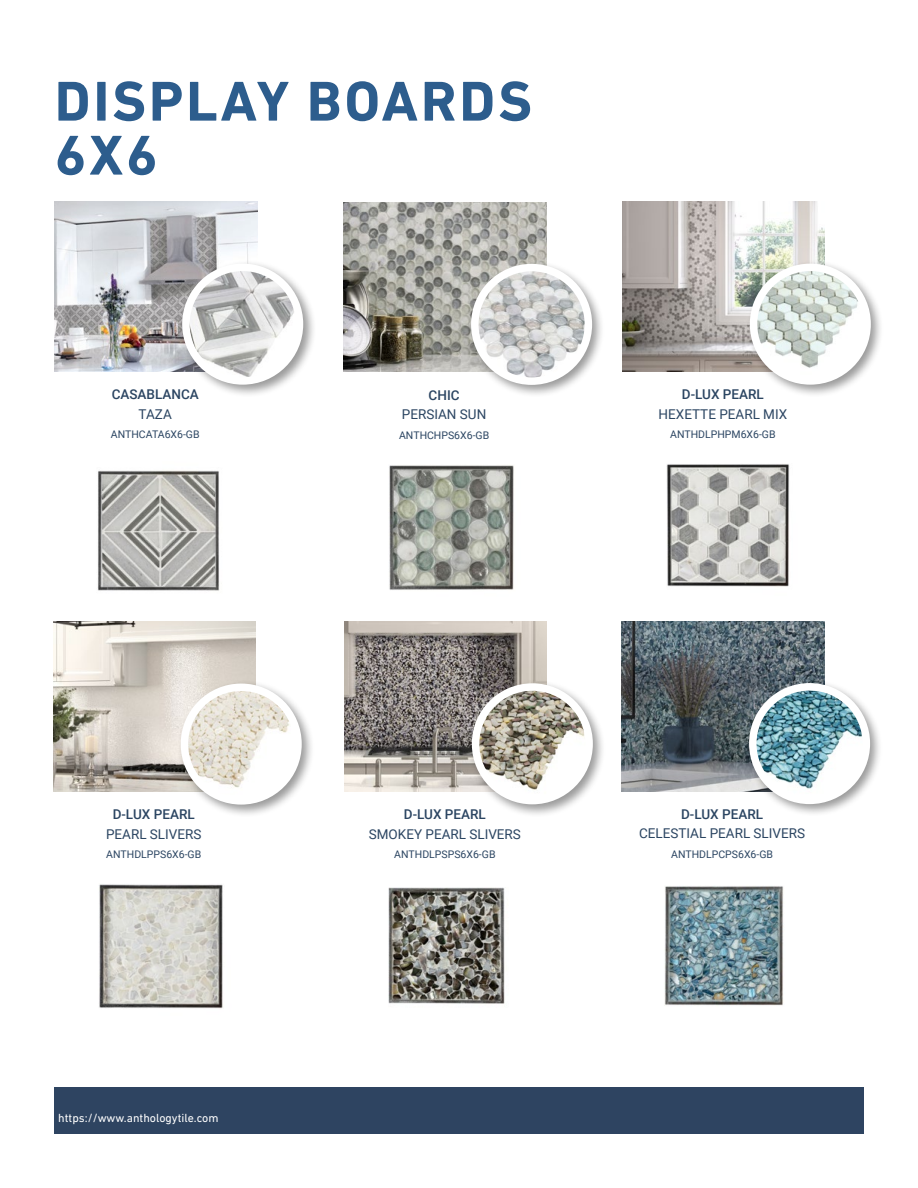
<style>
.page{position:relative;width:918px;height:1188px;background:#fff}
.page>*{position:absolute;margin:0;border:0;box-sizing:border-box;transform-origin:0 0}
.t1{font:700 57px/54px "DIN Next LT Pro";letter-spacing:.05em;color:#2d5d8d}
.t2{font:13.5px "Roboto";color:#2b4562}
.t3{font:500 13.5px "Roboto";color:#2b4562}
.t4{font:12px "DIN Next LT Pro";color:#fff}
.t5{font:10.5px "Roboto";color:#2b4562}
</style>
<div class="page">
<div style="left:54px;top:1088px;width:810px;height:46px;background:#2e4461"></div>
<img style="left:344px;top:202px;width:202px;height:170px">
<div style="left:467px;top:260px;width:138px;height:138px;background:#000;opacity:.4"></div>
<img style="left:475px;top:269px;width:112px;height:112px">
<div style="left:471px;top:264px;width:121px;height:121px;border:8px solid #fff;border-radius:50%"></div>
<img style="left:389px;top:465px;width:125px;height:125px">
<img style="left:344px;top:622px;width:203px;height:169px">
<div style="left:468px;top:679px;width:138px;height:138px;background:#000;opacity:.4"></div>
<img style="left:476px;top:687px;width:112px;height:112px">
<div style="left:472px;top:683px;width:121px;height:121px;border:8px solid #fff;border-radius:50%"></div>
<img style="left:622px;top:202px;width:203px;height:170px">
<div style="left:746px;top:260px;width:138px;height:138px;background:#000;opacity:.4"></div>
<img style="left:754px;top:267px;width:112px;height:112px">
<div style="left:750px;top:264px;width:121px;height:121px;border:8px solid #fff;border-radius:50%"></div>
<img style="left:622px;top:621px;width:202px;height:170px">
<div style="left:745px;top:679px;width:138px;height:138px;background:#000;opacity:.4"></div>
<img style="left:753px;top:687px;width:112px;height:112px">
<div style="left:749px;top:683px;width:121px;height:121px;border:8px solid #fff;border-radius:50%"></div>
<img style="left:53px;top:622px;width:203px;height:170px">
<div style="left:177px;top:680px;width:138px;height:138px;background:#000;opacity:.4"></div>
<img style="left:184px;top:687px;width:113px;height:112px">
<div style="left:181px;top:684px;width:121px;height:121px;border:8px solid #fff;border-radius:50%"></div>
<img style="left:666px;top:464px;width:124px;height:123px">
<img style="left:99px;top:884px;width:124px;height:125px">
<img style="left:388px;top:887px;width:117px;height:117px">
<img style="left:664px;top:886px;width:120px;height:120px">
<img style="left:55px;top:202px;width:202px;height:170px">
<div style="left:178px;top:260px;width:138px;height:138px;background:#000;opacity:.4"></div>
<img style="left:186px;top:267px;width:112px;height:112px">
<div style="left:182px;top:264px;width:121px;height:121px;border:8px solid #fff;border-radius:50%"></div>
<img style="left:97px;top:470px;width:123px;height:121px">
<h1 class="t1" style="left:55px;top:74px;width:479px">DISPLAY BOARDS<br>6X6</h1>
<p class="t3" style="left:112px;top:385px;width:89px">CASABLANCA</p>
<p class="t2" style="left:139px;top:405px;width:35px">TAZA</p>
<p class="t5" style="left:111px;top:427px;width:90px">ANTHCATA6X6-GB</p>
<p class="t3" style="left:429px;top:385px;width:33px">CHIC</p>
<p class="t2" style="left:402px;top:405px;width:86px">PERSIAN SUN</p>
<p class="t5" style="left:399px;top:428px;width:92px">ANTHCHPS6X6-GB</p>
<p class="t3" style="left:682px;top:385px;width:84px">D-LUX PEARL</p>
<p class="t2" style="left:659px;top:405px;width:130px">HEXETTE PEARL MIX</p>
<p class="t5" style="left:670px;top:427px;width:107px">ANTHDLPHPM6X6-GB</p>
<p class="t3" style="left:113px;top:805px;width:84px">D-LUX PEARL</p>
<p class="t2" style="left:106px;top:825px;width:97px">PEARL SLIVERS</p>
<p class="t5" style="left:106px;top:847px;width:97px">ANTHDLPPS6X6-GB</p>
<p class="t4" style="left:58px;top:1111px;width:162px">https://www.anthologytile.com</p>
<p class="t3" style="left:404px;top:805px;width:84px">D-LUX PEARL</p>
<p class="t2" style="left:369px;top:824px;width:154px">SMOKEY PEARL SLIVERS</p>
<p class="t5" style="left:394px;top:847px;width:103px">ANTHDLPSPS6X6-GB</p>
<p class="t3" style="left:681px;top:805px;width:84px">D-LUX PEARL</p>
<p class="t2" style="left:639px;top:824px;width:167px">CELESTIAL PEARL SLIVERS</p>
<p class="t5" style="left:671px;top:847px;width:103px">ANTHDLPCPS6X6-GB</p>
</div>
